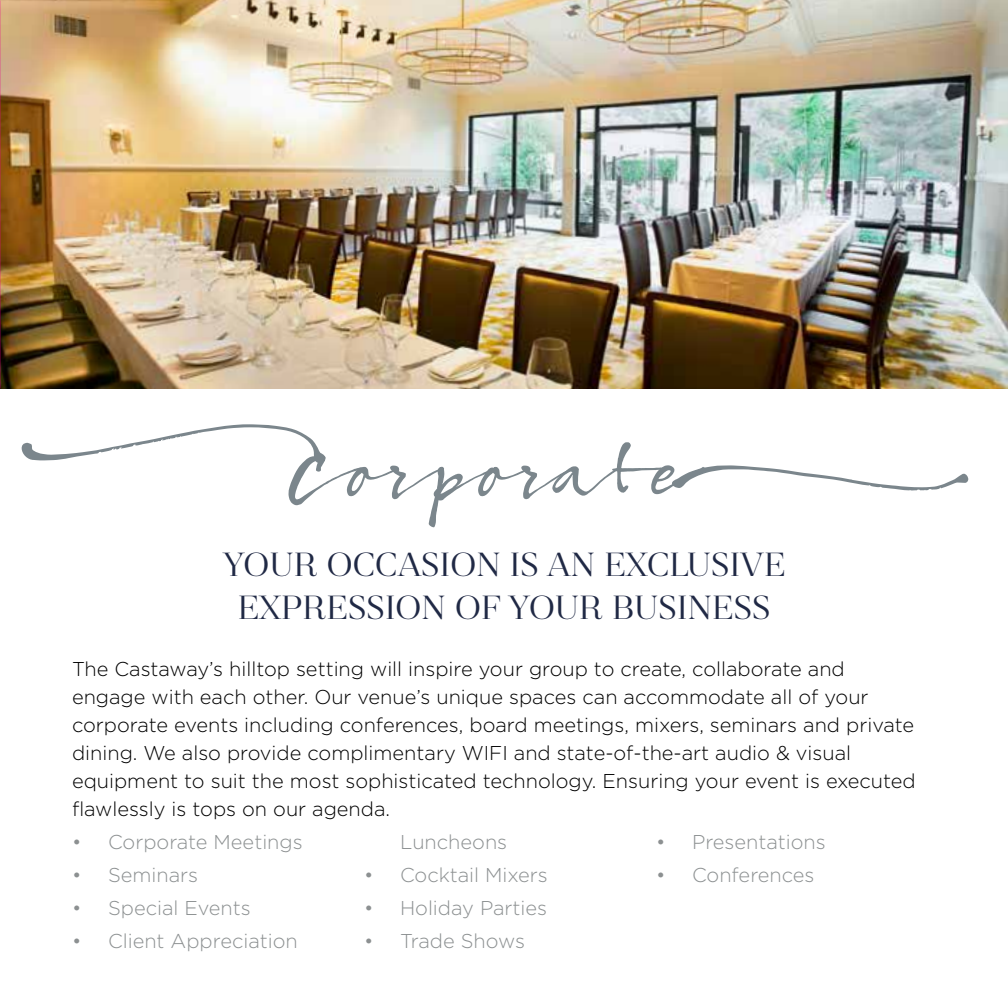
<style>
.page{position:relative;width:1008px;height:1008px;background:#fff}
.page>*{position:absolute;margin:0;border:0;box-sizing:border-box;transform-origin:0 0}
.t1{font:62.2px "Bambusa Pro Regular";color:#7b868c}
.t2{font:36px/43.2px "Revista";letter-spacing:.01em;color:#202945;text-align:center}
.t3{font:300 20px/28px "Gotham";color:#000}
.t4{font:300 20px "Gotham";color:#8c9091}
</style>
<div class="page">
<img style="left:0;top:0;width:1008px;height:388px">
<h1 class="t1" style="left:275px;top:435px;width:404px">Corporate</h1>
<h2 class="t2" style="left:223px;top:543px;width:564px">YOUR OCCASION IS AN EXCLUSIVE<br>EXPRESSION OF YOUR BUSINESS</h2>
<p class="t3" style="left:72px;top:654px;width:845px">The Castaway’s hilltop setting will inspire your group to create, collaborate and engage with each other. Our venue’s unique spaces can accommodate all of your corporate events including conferences, board meetings, mixers, seminars and private dining. We also provide complimentary WIFI and state-of-the-art audio &amp; visual equipment to suit the most sophisticated technology. Ensuring your event is executed flawlessly is tops on our agenda.</p>
<p class="t4" style="left:72px;top:829px;width:232px">• Corporate Meetings</p>
<p class="t4" style="left:72px;top:862px;width:128px">• Seminars</p>
<p class="t4" style="left:72px;top:895px;width:180px">• Special Events</p>
<p class="t4" style="left:72px;top:928px;width:227px">• Client Appreciation</p>
<p class="t4" style="left:400px;top:829px;width:109px">Luncheons</p>
<p class="t4" style="left:364px;top:862px;width:185px">• Cocktail Mixers</p>
<p class="t4" style="left:364px;top:895px;width:185px">• Holiday Parties</p>
<p class="t4" style="left:364px;top:928px;width:163px">• Trade Shows</p>
<p class="t4" style="left:656px;top:829px;width:171px">• Presentations</p>
<p class="t4" style="left:656px;top:862px;width:160px">• Conferences</p>
</div>
